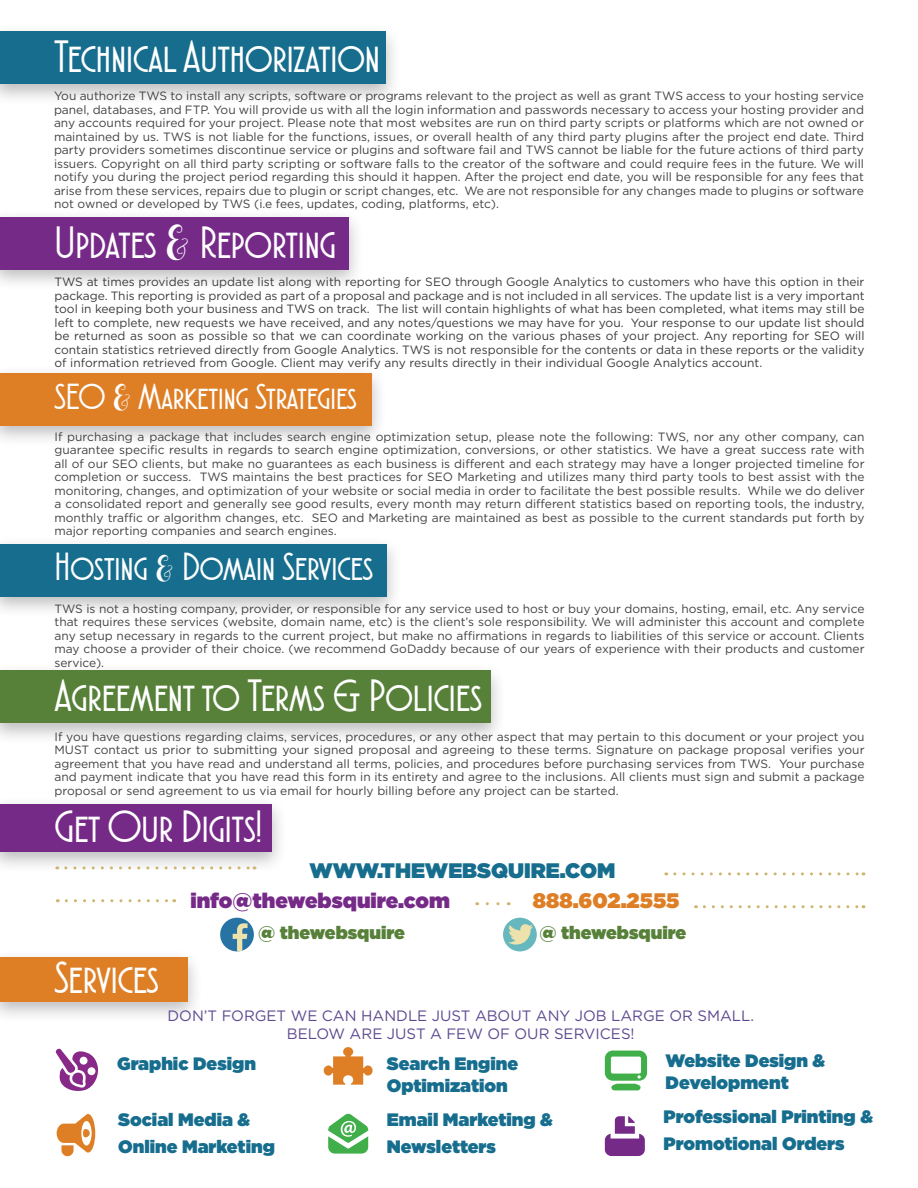
<style>
.page{position:relative;width:918px;height:1188px;background:#fff}
.page>*{position:absolute;margin:0;border:0;box-sizing:border-box;transform-origin:0 0}
.t1{font:45px "Atlantic Cruise";color:#fff}
.t2{font:39px "Atlantic Cruise";color:#fff}
.t3{font:36px "Atlantic Cruise";color:#fff}
.t4{font:900 21px "Gotham";color:#762a88}
.t5{font:900 21px "Gotham";color:#166d8d}
.t6{font:900 21px "Gotham";color:#de7f26}
.t7{font:900 18px "Gotham";color:#166d8d}
.t8{font:900 18px "Gotham";color:#578039}
.t9{font:15px "Gotham";color:#5d4990}
.t10{font:12px/13.5px "Gotham";color:#434242;text-align:justify}
.t11{font:12px/13.5px "Gotham";color:#3c3c3d;text-align:justify}
.s1{font-family:"Buttercup Sample";font-size:36px}
.s2{font-family:"Buttercup Sample";font-size:27px}
</style>
<div class="page">
<div style="left:0;top:23px;width:401px;height:83px;background:#231f20;opacity:.3"></div>
<div style="left:0;top:32px;width:386px;height:52px;background:#166d8d"></div>
<div style="left:0;top:209px;width:364px;height:83px;background:#231f20;opacity:.3"></div>
<div style="left:0;top:217px;width:348px;height:52px;background:#762a88"></div>
<div style="left:0;top:949px;width:203px;height:75px;background:#231f20;opacity:.3"></div>
<div style="left:0;top:957px;width:188px;height:45px;background:#de7f26"></div>
<svg style="left:56px;top:1049px;width:42px;height:42px"></svg>
<svg style="left:605px;top:1051px;width:42px;height:39px"></svg>
<svg style="left:57px;top:1114px;width:38px;height:42px"></svg>
<svg style="left:323px;top:1047px;width:50px;height:38px"></svg>
<svg style="left:615px;top:1116px;width:20px;height:18px"></svg>
<svg style="left:605px;top:1134px;width:40px;height:22px"></svg>
<svg style="left:328px;top:1113px;width:40px;height:41px"></svg>
<div style="left:0;top:796px;width:287px;height:78px;background:#231f20;opacity:.3"></div>
<div style="left:0;top:804px;width:272px;height:48px;background:#762a88"></div>
<div style="left:220px;top:918px;width:34px;height:33px;background:#2774a4;border-radius:50%"></div>
<svg style="left:233px;top:923px;width:15px;height:28px"></svg>
<div style="left:503px;top:918px;width:34px;height:33px;background:#66b8be;border-radius:50%"></div>
<svg style="left:508px;top:924px;width:25px;height:21px"></svg>
<svg style="left:66px;top:866px;width:189px;height:3px"></svg>
<svg style="left:675px;top:872px;width:189px;height:3px"></svg>
<svg style="left:66px;top:899px;width:109px;height:3px"></svg>
<svg style="left:487px;top:902px;width:22px;height:3px"></svg>
<svg style="left:704px;top:905px;width:160px;height:3px"></svg>
<div style="left:0;top:365px;width:387px;height:83px;background:#231f20;opacity:.3"></div>
<div style="left:0;top:374px;width:372px;height:52px;background:#de7f26"></div>
<div style="left:0;top:535px;width:402px;height:83px;background:#231f20;opacity:.3"></div>
<div style="left:0;top:544px;width:386px;height:52px;background:#166d8d"></div>
<div style="left:0;top:662px;width:506px;height:83px;background:#231f20;opacity:.3"></div>
<div style="left:0;top:671px;width:491px;height:52px;background:#578039"></div>
<p class="t1" style="left:54px;top:34px;width:328px">Technical Authorization</p>
<p class="t10" style="left:54px;top:89px;width:812px">You authorize TWS to install any scripts, software or programs relevant to the project as well as grant TWS access to your hosting service panel, databases, and FTP. You will provide us with all the login information and passwords necessary to access your hosting provider and any accounts required for your project. Please note that most websites are run on third party scripts or platforms which are not owned or maintained by us. TWS is not liable for the functions, issues, or overall health of any third party plugins after the project end date. Third party providers sometimes discontinue service or plugins and software fail and TWS cannot be liable for the future actions of third party issuers. Copyright on all third party scripting or software falls to the creator of the software and could require fees in the future. We will notify you during the project period regarding this should it happen. After the project end date, you will be responsible for any fees that arise from these services, repairs due to plugin or script changes, etc. We are not responsible for any changes made to plugins or software not owned or developed by TWS (i.e fees, updates, coding, platforms, etc).</p>
<p class="t1" style="left:55px;top:219px;width:283px">Updates <span class="s1">&amp;</span> Reporting</p>
<p class="t11" style="left:55px;top:275px;width:812px">TWS at times provides an update list along with reporting for SEO through Google Analytics to customers who have this option in their package. This reporting is provided as part of a proposal and package and is not included in all services. The update list is a very important tool in keeping both your business and TWS on track. The list will contain highlights of what has been completed, what items may still be left to complete, new requests we have received, and any notes/questions we may have for you. Your response to our update list should be returned as soon as possible so that we can coordinate working on the various phases of your project. Any reporting for SEO will contain statistics retrieved directly from Google Analytics. TWS is not responsible for the contents or data in these reports or the validity of information retrieved from Google. Client may verify any results directly in their individual Google Analytics account.</p>
<p class="t3" style="left:55px;top:378px;width:304px">SEO <span class="s2">&amp;</span> Marketing Strategies</p>
<p class="t10" style="left:55px;top:429px;width:812px">If purchasing a package that includes search engine optimization setup, please note the following: TWS, nor any other company, can guarantee specific results in regards to search engine optimization, conversions, or other statistics. We have a great success rate with all of our SEO clients, but make no guarantees as each business is different and each strategy may have a longer projected timeline for completion or success. TWS maintains the best practices for SEO Marketing and utilizes many third party tools to best assist with the monitoring, changes, and optimization of your website or social media in order to facilitate the best possible results. While we do deliver a consolidated report and generally see good results, every month may return different statistics based on reporting tools, the industry, monthly traffic or algorithm changes, etc. SEO and Marketing are maintained as best as possible to the current standards put forth by major reporting companies and search engines.</p>
<p class="t2" style="left:55px;top:547px;width:320px">Hosting <span class="s2">&amp;</span> Domain Services</p>
<p class="t10" style="left:55px;top:601px;width:812px">TWS is not a hosting company, provider, or responsible for any service used to host or buy your domains, hosting, email, etc. Any service that requires these services (website, domain name, etc) is the client’s sole responsibility. We will administer this account and complete any setup necessary in regards to the current project, but make no affirmations in regards to liabilities of this service or account. Clients may choose a provider of their choice. (we recommend GoDaddy because of our years of experience with their products and customer service).</p>
<p class="t1" style="left:55px;top:673px;width:429px">Agreement to Terms &amp; Policies</p>
<p class="t10" style="left:55px;top:730px;width:812px">If you have questions regarding claims, services, procedures, or any other aspect that may pertain to this document or your project you MUST contact us prior to submitting your signed proposal and agreeing to these terms. Signature on package proposal verifies your agreement that you have read and understand all terms, policies, and procedures before purchasing services from TWS. Your purchase and payment indicate that you have read this form in its entirety and agree to the inclusions. All clients must sign and submit a package proposal or send agreement to us via email for hourly billing before any project can be started.</p>
<p class="t1" style="left:55px;top:803px;width:209px">Get Our Digits!</p>
<p class="t5" style="left:310px;top:856px;width:307px">WWW.THEWEBSQUIRE.COM</p>
<p class="t4" style="left:190px;top:886px;width:261px">info@thewebsquire.com</p>
<p class="t6" style="left:533px;top:886px;width:148px">888.602.2555</p>
<p class="t1" style="left:55px;top:955px;width:106px">Services</p>
<p class="t8" style="left:258px;top:920px;width:148px">@ thewebsquire</p>
<p class="t8" style="left:540px;top:920px;width:148px">@ thewebsquire</p>
<p class="t9" style="left:168px;top:1007px;width:588px">DON’T FORGET WE CAN HANDLE JUST ABOUT ANY JOB LARGE OR SMALL.</p>
<p class="t9" style="left:287px;top:1025px;width:349px">BELOW ARE JUST A FEW OF OUR SERVICES!</p>
<p class="t7" style="left:117px;top:1051px;width:140px">Graphic Design</p>
<p class="t7" style="left:666px;top:1048px;width:161px">Website Design &amp;</p>
<p class="t7" style="left:666px;top:1069px;width:125px">Development</p>
<p class="t7" style="left:118px;top:1107px;width:134px">Social Media &amp;</p>
<p class="t7" style="left:118px;top:1134px;width:158px">Online Marketing</p>
<p class="t7" style="left:387px;top:1051px;width:133px">Search Engine</p>
<p class="t7" style="left:387px;top:1072px;width:122px">Optimization</p>
<p class="t7" style="left:664px;top:1103px;width:211px">Professional Printing &amp;</p>
<p class="t7" style="left:664px;top:1130px;width:183px">Promotional Orders</p>
<p class="t7" style="left:387px;top:1107px;width:167px">Email Marketing &amp;</p>
<p class="t7" style="left:387px;top:1134px;width:111px">Newsletters</p>
</div>
